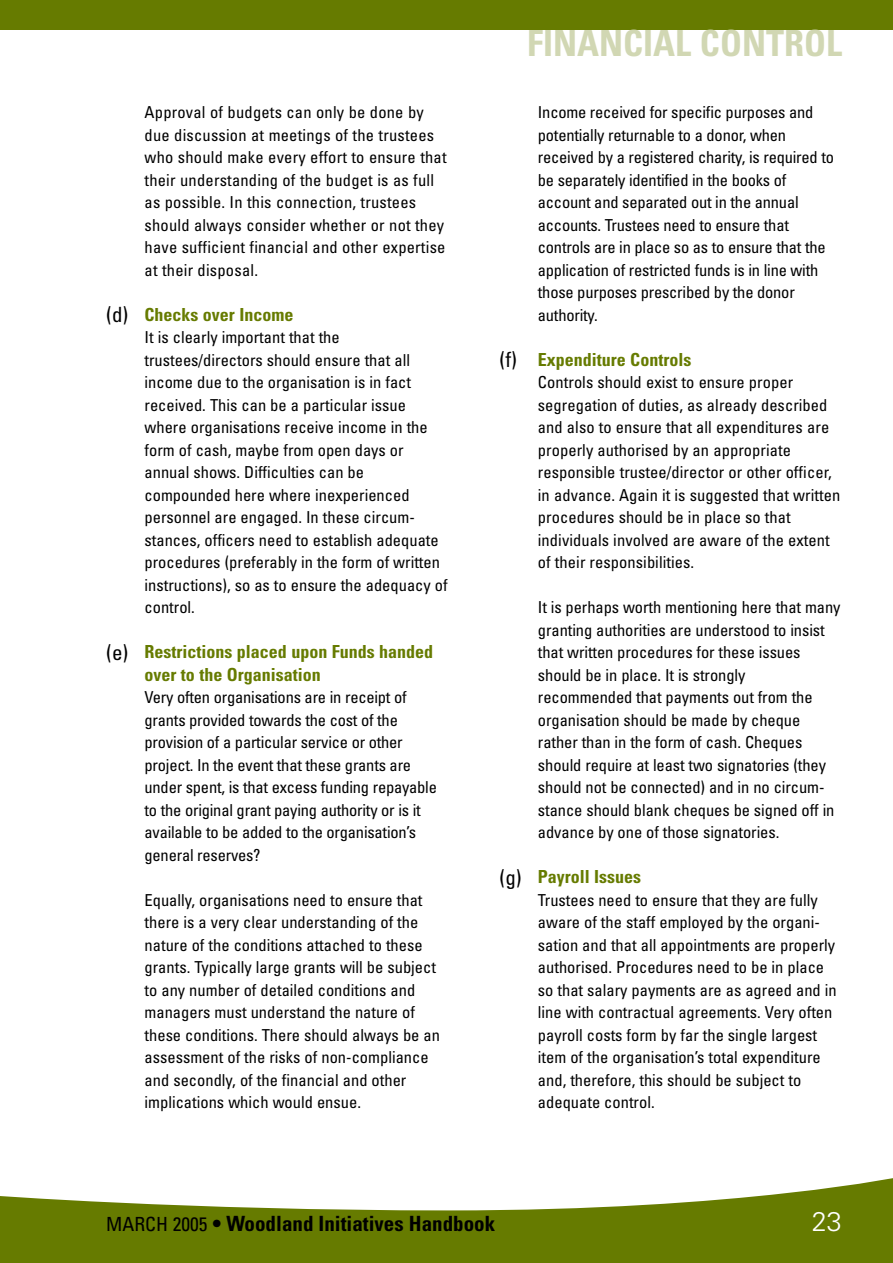
<style>
.page{position:relative;width:893px;height:1263px;background:#fff}
.page>*{position:absolute;margin:0;border:0;box-sizing:border-box;transform-origin:0 0}
.t1{font:700 condensed 36px "Univers";color:#d1d7b3}
.t2{font:300 27px "Univers";color:#fff}
.t3{font:700 condensed 21px "Univers";color:#000}
.t4{font:700 condensed 18px/22.5px "Univers";color:#667b00}
.t5{font:condensed 16.5px/22.5px "Univers";color:#000}
.s1{font-weight:400;font-size:21px;color:#000}
.s2{font-weight:400;font-size:19.5px}
</style>
<div class="page">
<svg style="left:0;top:1178px;width:893px;height:85px;fill:#667b00"></svg>
<div style="left:0;top:0;width:893px;height:30px;background:#667b00"></div>
<p class="t5" style="left:145px;top:102px;width:304px">Approval of budgets can only be done by due discussion at meetings of the trustees who should make every effort to ensure that their understanding of the budget is as full as possible. In this connection, trustees should always consider whether or not they have sufficient financial and other expertise at their disposal.</p>
<p class="t4" style="left:106px;top:305px;width:189px"><span class="s1">(d)</span> Checks over Income</p>
<p class="t5" style="left:145px;top:327px;width:305px">It is clearly important that the trustees/directors should ensure that all income due to the organisation is in fact received. This can be a particular issue where organisations receive income in the form of cash, maybe from open days or annual shows. Difficulties can be compounded here where inexperienced personnel are engaged. In these circum&shy;stances, officers need to establish adequate procedures (preferably in the form of written instructions), so as to ensure the adequacy of control.</p>
<p class="t4" style="left:145px;top:642px;width:290px;text-indent:-38px"><span class="s1">(e)</span> Restrictions placed upon Funds handed over to the Organisation</p>
<p class="t5" style="left:145px;top:687px;width:294px">Very often organisations are in receipt of grants provided towards the cost of the provision of a particular service or other project. In the event that these grants are under spent, is that excess funding repayable to the original grant paying authority or is it available to be added to the organisation’s general reserves?</p>
<p class="t5" style="left:145px;top:890px;width:297px">Equally, organisations need to ensure that there is a very clear understanding of the nature of the conditions attached to these grants. Typically large grants will be subject to any number of detailed conditions and managers must understand the nature of these conditions. There should always be an assessment of the risks of non-compliance and secondly, of the financial and other implications which would ensue.</p>
<h1 class="t1" style="left:527px;top:30px;width:316px">FINANCIAL CONTROL</h1>
<p class="t5" style="left:538px;top:102px;width:298px">Income received for specific purposes and potentially returnable to a donor, when received by a registered charity, is required to be separately identified in the books of account and separated out in the annual accounts. Trustees need to ensure that controls are in place so as to ensure that the application of restricted funds is in line with those purposes prescribed by the donor authority.</p>
<p class="t4" style="left:500px;top:350px;width:193px"><span class="s1">(f)</span> Expenditure Controls</p>
<p class="t5" style="left:538px;top:372px;width:304px">Controls should exist to ensure proper segregation of duties, as already described and also to ensure that all expenditures are properly authorised by an appropriate responsible trustee/director or other officer, in advance. Again it is suggested that written procedures should be in place so that individuals involved are aware of the extent of their responsibilities.</p>
<p class="t5" style="left:538px;top:597px;width:304px">It is perhaps worth mentioning here that many granting authorities are understood to insist that written procedures for these issues should be in place. It is strongly recommended that payments out from the organisation should be made by cheque rather than in the form of cash. Cheques should require at least two signatories (they should not be connected) and in no circum&shy;stance should blank cheques be signed off in advance by one of those signatories.</p>
<p class="t4" style="left:500px;top:867px;width:143px"><span class="s1">(g)</span> Payroll Issues</p>
<p class="t5" style="left:538px;top:890px;width:300px">Trustees need to ensure that they are fully aware of the staff employed by the organi&shy;sation and that all appointments are properly authorised. Procedures need to be in place so that salary payments are as agreed and in line with contractual agreements. Very often payroll costs form by far the single largest item of the organisation’s total expenditure and, therefore, this should be subject to adequate control.</p>
<p class="t3" style="left:106px;top:1216px;width:390px"><span class="s2">MARCH 2005</span> • Woodland Initiatives Handbook</p>
<h2 class="t2" style="left:812px;top:1212px;width:32px">23</h2>
</div>
